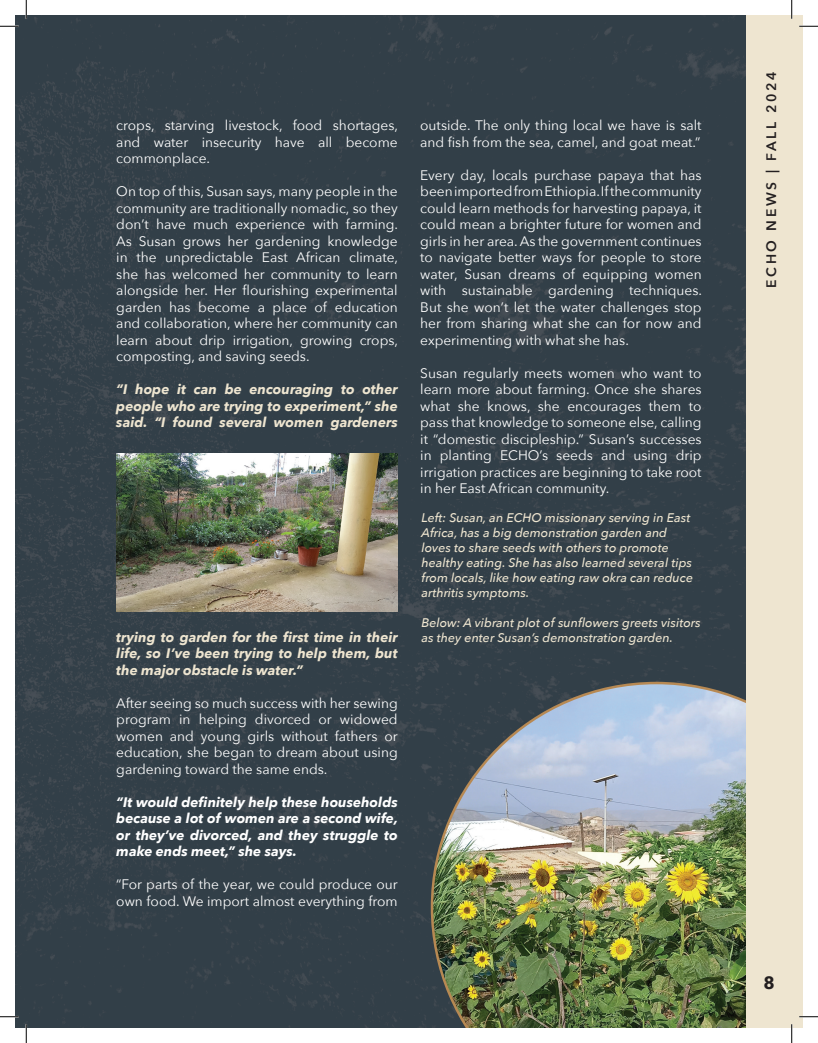
<style>
.page{position:relative;width:818px;height:1043px;background:#fff}
.page>*{position:absolute;margin:0;border:0;box-sizing:border-box;transform-origin:0 0}
.t1{font:700 17.5px "Avenir Next";color:#231f20}
.t2{font:13.75px/16.5px "Avenir Next";color:#fff;text-align:justify}
.t3{font:italic 700 13.75px/16.5px "Avenir Next";color:#eee5d0;text-align:justify}
.t4{font:italic 700 13.75px/16.5px "Avenir Next";color:#fff;text-align:justify}
.t5{font:600 13.75px "Avenir Next";letter-spacing:.2em;color:#231f20}
.t6{font:italic 500 12.5px/15px "Avenir Next";color:#eee5d0}
</style>
<div class="page">
<div style="left:15px;top:15px;width:731px;height:1013px;background:#323f48"></div>
<img style="left:116px;top:453px;width:282px;height:158px">
<img style="left:431px;top:681px;width:315px;height:347px">
<div style="left:746px;top:15px;width:56px;height:1013px;background:#eee5d0"></div>
<svg style="left:0;top:25px;width:19px;height:2px"></svg>
<svg style="left:799px;top:25px;width:19px;height:2px"></svg>
<svg style="left:0;top:1015px;width:19px;height:2px"></svg>
<svg style="left:799px;top:1015px;width:19px;height:2px"></svg>
<svg style="left:25px;top:0;width:2px;height:19px"></svg>
<svg style="left:25px;top:1024px;width:2px;height:18px"></svg>
<svg style="left:791px;top:0;width:1px;height:19px"></svg>
<svg style="left:791px;top:1024px;width:1px;height:18px"></svg>
<p class="t2" style="left:116px;top:116px;width:283px">crops, starving livestock, food shortages, and water insecurity have all become commonplace.</p>
<p class="t2" style="left:116px;top:182px;width:283px">On top of this, Susan says, many people in the community are traditionally nomadic, so they don’t have much experience with farming.<br>As Susan grows her gardening knowledge in the unpredictable East African climate, she has welcomed her community to learn alongside her. Her flourishing experimental garden has become a place of education and collaboration, where her community can learn about drip irrigation, growing crops, composting, and saving seeds.</p>
<p class="t3" style="left:116px;top:381px;width:283px">“I hope it can be encouraging to other people who are trying to experiment,” she said. “I found several women gardeners</p>
<p class="t3" style="left:116px;top:628px;width:283px">trying to garden for the first time in their life, so I’ve been trying to help them, but the major obstacle is water.”</p>
<p class="t2" style="left:116px;top:694px;width:283px">After seeing so much success with her sewing program in helping divorced or widowed women and young girls without fathers or education, she began to dream about using gardening toward the same ends.</p>
<p class="t4" style="left:116px;top:793px;width:283px">“It would definitely help these households because a lot of women are a second wife, or they’ve divorced, and they struggle to make ends meet,” she says.</p>
<p class="t2" style="left:116px;top:875px;width:283px">“For parts of the year, we could produce our own food. We import almost everything from</p>
<p class="t2" style="left:420px;top:116px;width:283px">outside. The only thing local we have is salt and fish from the sea, camel, and goat meat.”</p>
<p class="t2" style="left:420px;top:166px;width:283px">Every day, locals purchase papaya that has been imported from Ethiopia. If the community could learn methods for harvesting papaya, it could mean a brighter future for women and girls in her area. As the government continues to navigate better ways for people to store water, Susan dreams of equipping women with sustainable gardening techniques.<br>But she won’t let the water challenges stop her from sharing what she can for now and experimenting with what she has.</p>
<p class="t2" style="left:420px;top:364px;width:283px">Susan regularly meets women who want to learn more about farming. Once she shares what she knows, she encourages them to pass that knowledge to someone else, calling it “domestic discipleship.” Susan’s successes in planting ECHO’s seeds and using drip irrigation practices are beginning to take root in her East African community.</p>
<p class="t6" style="left:421px;top:509px;width:273px">Left: Susan, an ECHO missionary serving in East Africa, has a big demonstration garden and loves to share seeds with others to promote healthy eating. She has also learned several tips from locals, like how eating raw okra can reduce arthritis symptoms.</p>
<p class="t6" style="left:421px;top:614px;width:281px">Below: A vibrant plot of sunflowers greets visitors as they enter Susan’s demonstration garden.</p>
<p class="t5" style="left:759px;top:288px;width:218px;rotate:-90deg">ECHO NEWS | FALL 2024</p>
<p class="t1" style="left:763px;top:966px;width:13px">8#</p>
</div>
